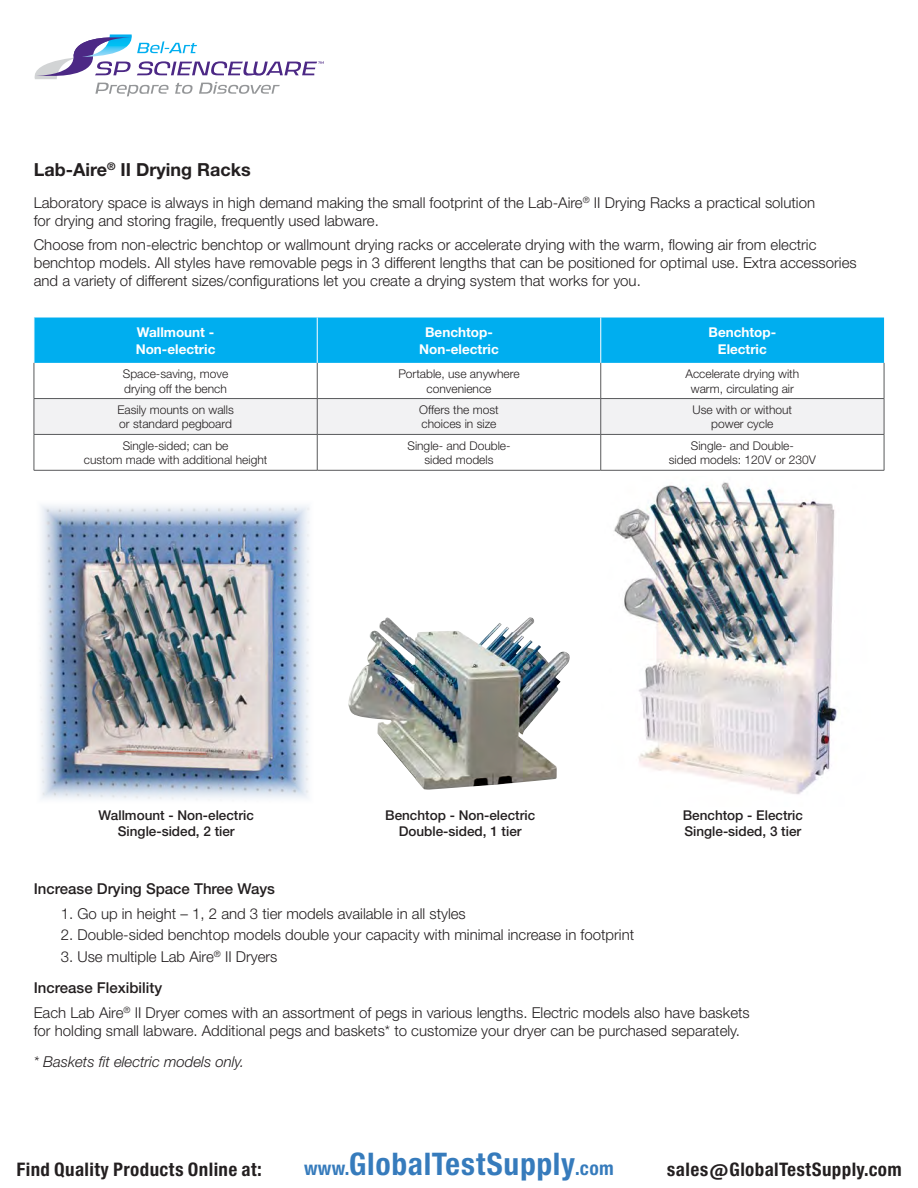
<style>
.page{position:relative;width:918px;height:1188px;background:#fff}
.page>*{position:absolute;margin:0;border:0;box-sizing:border-box;transform-origin:0 0}
.t1{font:29.7px "Europa Gro Nr 2 SBOP Bol Con";letter-spacing:.02em;color:#367bbc}
.t2{font:700 18px "Helvetica Neue";color:#231f20}
.t3{font:17.85px "Europa Gro Nr 2 SBOP Bol Con";letter-spacing:.02em;color:#231f20}
.t4{font:300 15px/18px "Helvetica Neue";color:#231f20}
.t5{font:500 15px "Helvetica Neue";color:#231f20}
.t6{font:italic 300 15px "Helvetica Neue";color:#231f20}
.t7{font:500 13.5px/16.2px "Helvetica Neue";color:#231f20;text-align:center}
.t8{font:700 13.5px/16.2px "Helvetica Neue";color:#fff;text-align:center}
.t9{font:300 12px/14.4px "Helvetica Neue";color:#231f20;text-align:center}
.s1{font-size:18.3px}
</style>
<div class="page">
<svg style="left:35px;top:34px;width:289px;height:63px"></svg>
<div style="left:35px;top:318px;width:849px;height:45px;background:#00aeef"></div>
<div style="left:35px;top:399px;width:849px;height:35px;background:#f2f2f3"></div>
<hr style="left:317px;top:318px;width:1px;height:45px;background:#fff">
<hr style="left:600px;top:318px;width:1px;height:45px;background:#fff">
<hr style="left:34px;top:363px;width:1px;height:35px;background:#58595b">
<hr style="left:317px;top:363px;width:1px;height:35px;background:#58595b">
<hr style="left:600px;top:363px;width:1px;height:35px;background:#58595b">
<hr style="left:884px;top:363px;width:1px;height:35px;background:#58595b">
<hr style="left:34px;top:398px;width:283px;height:1px;background:#58595b">
<hr style="left:34px;top:399px;width:1px;height:35px;background:#58595b">
<hr style="left:317px;top:398px;width:284px;height:1px;background:#58595b">
<hr style="left:317px;top:399px;width:1px;height:35px;background:#58595b">
<hr style="left:601px;top:398px;width:283px;height:1px;background:#58595b">
<hr style="left:600px;top:399px;width:1px;height:35px;background:#58595b">
<hr style="left:884px;top:399px;width:1px;height:35px;background:#58595b">
<hr style="left:34px;top:434px;width:283px;height:1px;background:#58595b">
<hr style="left:34px;top:435px;width:1px;height:35px;background:#58595b">
<hr style="left:317px;top:434px;width:284px;height:1px;background:#58595b">
<hr style="left:317px;top:435px;width:1px;height:35px;background:#58595b">
<hr style="left:601px;top:434px;width:283px;height:1px;background:#58595b">
<hr style="left:600px;top:435px;width:1px;height:35px;background:#58595b">
<hr style="left:884px;top:435px;width:1px;height:35px;background:#58595b">
<hr style="left:34px;top:470px;width:283px;height:1px;background:#58595b">
<hr style="left:317px;top:470px;width:284px;height:1px;background:#58595b">
<hr style="left:601px;top:470px;width:283px;height:1px;background:#58595b">
<img style="left:614px;top:482px;width:226px;height:313px">
<img style="left:40px;top:505px;width:270px;height:295px">
<img style="left:348px;top:617px;width:222px;height:173px">
<p class="t2" style="left:34px;top:159px;width:218px">Lab-Aire<sup>®</sup> II Drying Racks</p>
<p class="t4" style="left:34px;top:193px;width:783px">Laboratory space is always in high demand making the small footprint of the Lab-Aire<sup>®</sup> II Drying Racks a practical solution for drying and storing fragile, frequently used labware.</p>
<p class="t4" style="left:34px;top:236px;width:824px">Choose from non-electric benchtop or wallmount drying racks or accelerate drying with the warm, flowing air from electric benchtop models. All styles have removable pegs in 3 different lengths that can be positioned for optimal use. Extra accessories and a variety of different sizes/configurations let you create a drying system that works for you.</p>
<p class="t8" style="left:136px;top:324px;width:81px;text-align:left">Wallmount -<br>Non-electric</p>
<p class="t8" style="left:419px;top:324px;width:81px">Benchtop-<br>Non-electric</p>
<p class="t8" style="left:709px;top:324px;width:69px">Benchtop-<br>Electric</p>
<p class="t9" style="left:123px;top:366px;width:107px;text-align:left">Space-saving, move drying off the bench</p>
<p class="t9" style="left:398px;top:366px;width:123px">Portable, use anywhere convenience</p>
<p class="t9" style="left:686px;top:366px;width:115px">Accelerate drying with warm, circulating air</p>
<p class="t9" style="left:117px;top:402px;width:118px;text-align:left">Easily mounts on walls or standard pegboard</p>
<p class="t9" style="left:419px;top:402px;width:81px;text-align:left">Offers the most choices in size</p>
<p class="t9" style="left:693px;top:402px;width:101px">Use with or without power cycle</p>
<p class="t9" style="left:84px;top:438px;width:185px">Single-sided; can be<br>custom made with additional height</p>
<p class="t9" style="left:407px;top:438px;width:105px">Single- and Double&shy;sided models</p>
<p class="t9" style="left:669px;top:438px;width:149px">Single- and Double-<br>sided models: 120V or 230V</p>
<p class="t7" style="left:99px;top:807px;width:157px">Wallmount - Non-electric<br>Single-sided, 2 tier</p>
<p class="t7" style="left:385px;top:807px;width:152px">Benchtop - Non-electric<br>Double-sided, 1 tier</p>
<p class="t7" style="left:683px;top:807px;width:122px;text-align:left">Benchtop - Electric<br>Single-sided, 3 tier</p>
<p class="t5" style="left:34px;top:880px;width:243px">Increase Drying Space Three Ways</p>
<p class="t4" style="left:61px;top:904px;width:407px">1. Go up in height – 1, 2 and 3 tier models available in all styles</p>
<p class="t4" style="left:61px;top:925px;width:575px">2. Double-sided benchtop models double your capacity with minimal increase in footprint</p>
<p class="t4" style="left:61px;top:947px;width:218px">3. Use multiple Lab Aire<sup>®</sup> II Dryers</p>
<p class="t5" style="left:34px;top:979px;width:130px">Increase Flexibility</p>
<p class="t4" style="left:34px;top:1003px;width:718px">Each Lab Aire<sup>®</sup> II Dryer comes with an assortment of pegs in various lengths. Electric models also have baskets for holding small labware. Additional pegs and baskets* to customize your dryer can be purchased separately.</p>
<p class="t6" style="left:34px;top:1053px;width:212px">* Baskets fit electric models only.</p>
<p class="t3" style="left:16px;top:1159px;width:247px">Find Quality Products Online at:</p>
<h1 class="t1" style="left:304px;top:1147px;width:311px"><span class="s1">www.</span>GlobalTestSupply<span class="s1">.com</span></h1>
<p class="t3" style="left:667px;top:1159px;width:236px">sales@GlobalTestSupply.com</p>
</div>
